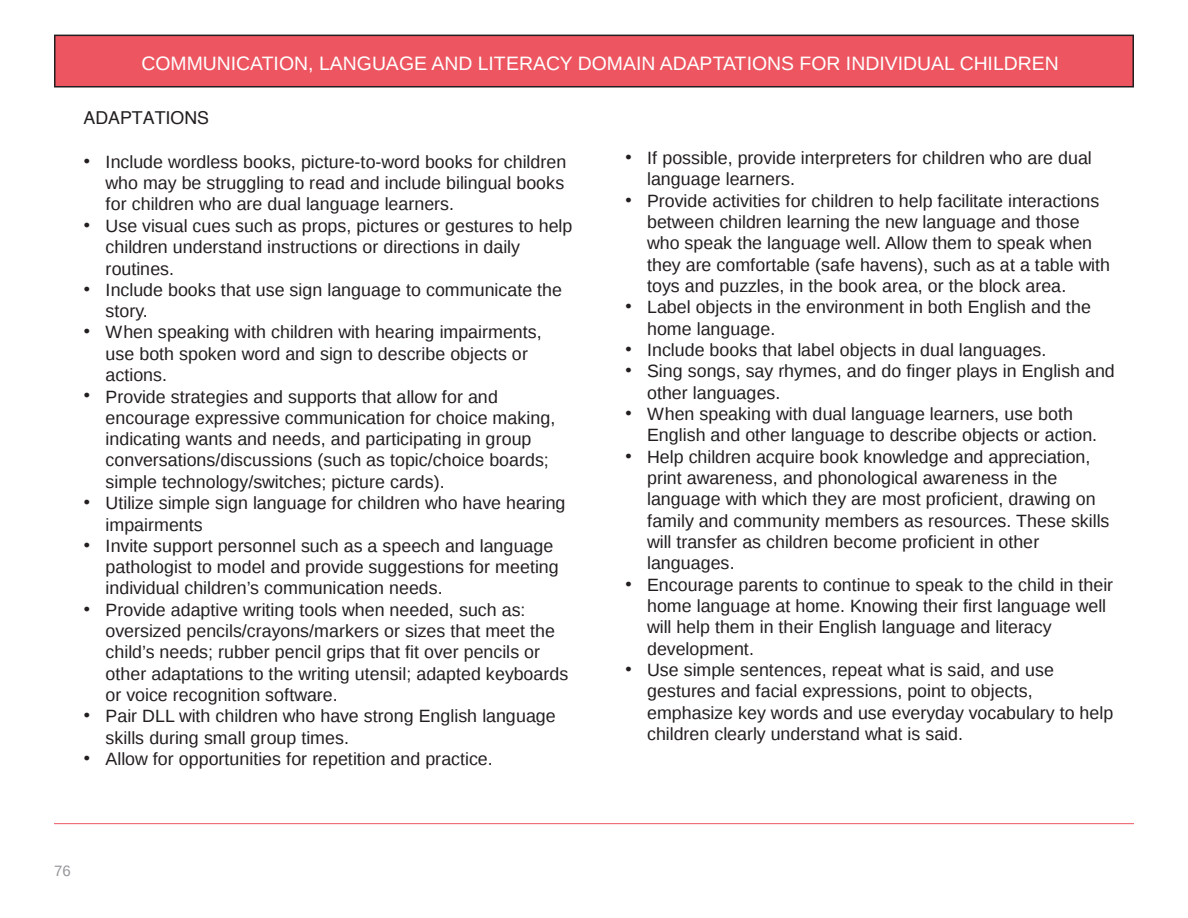
<style>
.page{position:relative;width:1188px;height:918px;background:#fff}
.page>*{position:absolute;margin:0;border:0;box-sizing:border-box;transform-origin:0 0}
.t1{font:19.35px "Liberation Sans";color:#fff}
.t2{font:17.85px/21.3px "Liberation Sans";color:#231f20}
.t3{font:17.85px "Helvetica";color:#231f20}
.t4{font:15px "Liberation Sans";color:#939598}
</style>
<div class="page">
<div style="left:55px;top:35px;width:1078px;height:52px;background:#ed5560"></div>
<div style="left:54px;top:35px;width:1080px;height:53px;border:2px solid #231f20"></div>
<hr style="left:54px;top:823px;width:1080px;height:1px;background:#ed5560">
<p class="t1" style="left:141px;top:56px;width:919px">COMMUNICATION, LANGUAGE AND LITERACY DOMAIN ADAPTATIONS FOR INDIVIDUAL CHILDREN</p>
<p class="t3" style="left:83px;top:104px;width:127px">ADAPTATIONS</p>
<p class="t2" style="left:106px;top:153px;width:462px;text-align:justify;text-indent:-22px">• Include wordless books, picture-to-word books for children who may be struggling to read and include bilingual books for children who are dual language learners.</p>
<p class="t2" style="left:106px;top:217px;width:468px;text-indent:-22px">• Use visual cues such as props, pictures or gestures to help children understand instructions or directions in daily routines.</p>
<p class="t2" style="left:106px;top:281px;width:458px;text-indent:-22px">• Include books that use sign language to communicate the story.</p>
<p class="t2" style="left:106px;top:323px;width:438px;text-indent:-22px">• When speaking with children with hearing impairments, use both spoken word and sign to describe objects or actions.</p>
<p class="t2" style="left:106px;top:387px;width:451px;text-indent:-22px">• Provide strategies and supports that allow for and encourage expressive communication for choice making, indicating wants and needs, and participating in group conversations/discussions (such as topic/choice boards; simple technology/switches; picture cards).</p>
<p class="t2" style="left:106px;top:494px;width:461px;text-indent:-22px">• Utilize simple sign language for children who have hearing impairments</p>
<p class="t2" style="left:106px;top:536px;width:455px;text-indent:-22px">• Invite support personnel such as a speech and language pathologist to model and provide suggestions for meeting individual children’s communication needs.</p>
<p class="t2" style="left:106px;top:601px;width:464px;text-indent:-22px">• Provide adaptive writing tools when needed, such as: oversized pencils/crayons/markers or sizes that meet the child’s needs; rubber pencil grips that fit over pencils or other adaptations to the writing utensil; adapted keyboards or voice recognition software.</p>
<p class="t2" style="left:106px;top:707px;width:452px;text-indent:-22px">• Pair DLL with children who have strong English language skills during small group times.</p>
<p class="t2" style="left:84px;top:750px;width:411px">• Allow for opportunities for repetition and practice.</p>
<p class="t2" style="left:647px;top:149px;width:446px;text-indent:-22px">• If possible, provide interpreters for children who are dual language learners.</p>
<p class="t2" style="left:647px;top:191px;width:464px;text-indent:-22px">• Provide activities for children to help facilitate interactions between children learning the new language and those who speak the language well. Allow them to speak when they are comfortable (safe havens), such as at a table with toys and puzzles, in the book area, or the block area.</p>
<p class="t2" style="left:647px;top:298px;width:445px;text-indent:-22px">• Label objects in the environment in both English and the home language.</p>
<p class="t2" style="left:625px;top:341px;width:423px">• Include books that label objects in dual languages.</p>
<p class="t2" style="left:647px;top:362px;width:469px;text-indent:-22px">• Sing songs, say rhymes, and do finger plays in English and other languages.</p>
<p class="t2" style="left:647px;top:405px;width:452px;text-indent:-22px">• When speaking with dual language learners, use both<br>English and other language to describe objects or action.</p>
<p class="t2" style="left:647px;top:447px;width:464px;text-indent:-22px">• Help children acquire book knowledge and appreciation, print awareness, and phonological awareness in the language with which they are most proficient, drawing on family and community members as resources. These skills will transfer as children become proficient in other languages.</p>
<p class="t2" style="left:647px;top:575px;width:468px;text-indent:-22px">• Encourage parents to continue to speak to the child in their home language at home. Knowing their first language well will help them in their English language and literacy development.</p>
<p class="t2" style="left:647px;top:661px;width:468px;text-indent:-22px">• Use simple sentences, repeat what is said, and use gestures and facial expressions, point to objects, emphasize key words and use everyday vocabulary to help children clearly understand what is said.</p>
<p class="t4" style="left:54px;top:861px;width:18px">76</p>
</div>
